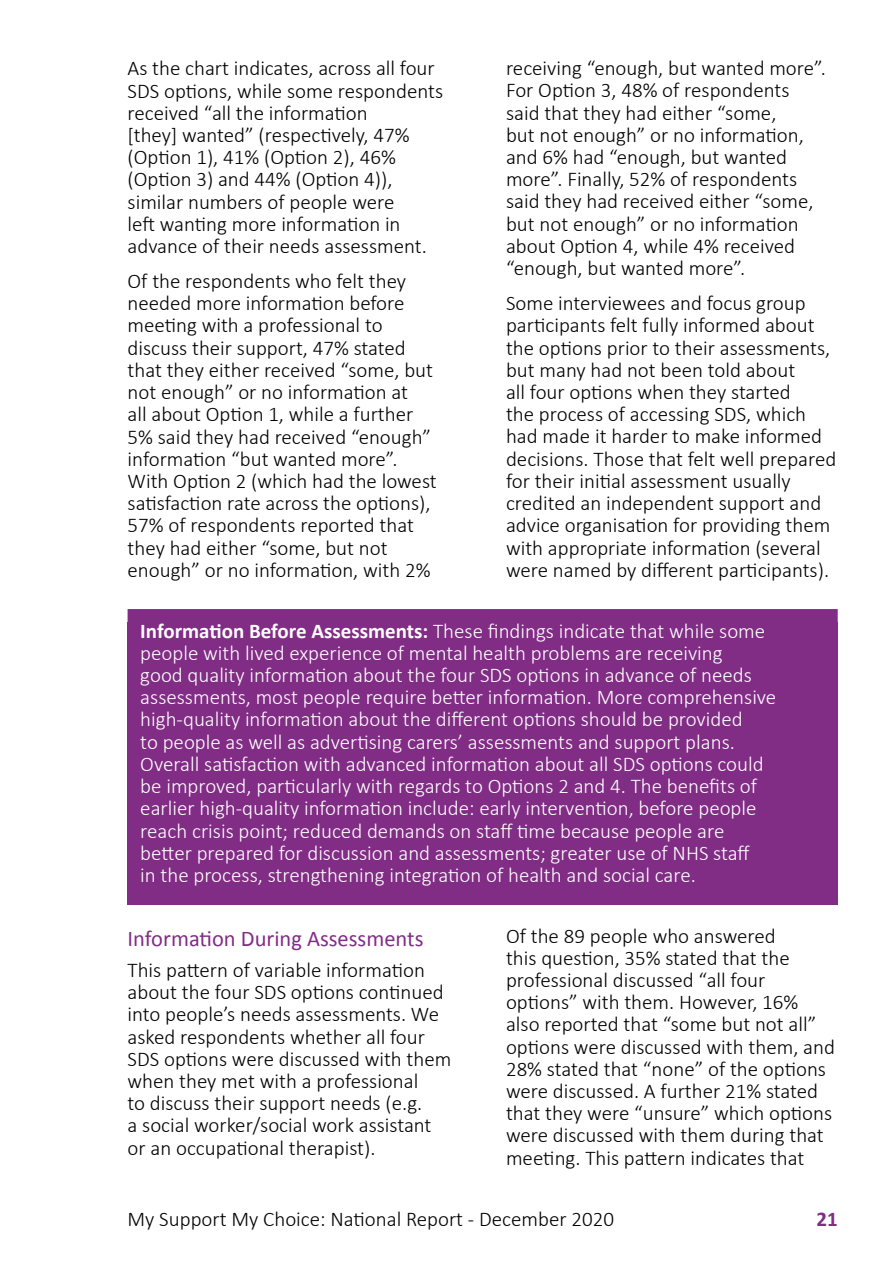
<style>
.page{position:relative;width:893px;height:1263px;background:#fff}
.page>*{position:absolute;margin:0;border:0;box-sizing:border-box;transform-origin:0 0}
.t1{font:22.5px "Calibri";color:#812c85}
.t2{font:300 21px/22.2px "Calibri";color:#000}
.t3{font:300 21px/22.2px "Calibri";color:#fff}
.t4{font:700 21px "Calibri";color:#812c85}
.s1{font-weight:700}
</style>
<div class="page">
<div style="left:128px;top:622px;width:710px;height:282px;background:#812c85"></div>
<div style="left:128px;top:609px;width:710px;height:28px;background:#812c85"></div>
<p class="t2" style="left:128px;top:56px;width:317px">As the chart indicates, across all four SDS options, while some respondents received “all the information<br>[they] wanted” (respectively, 47% (Option 1), 41% (Option 2), 46% (Option 3) and 44% (Option 4)), similar numbers of people were<br>left wanting more information in advance of their needs assessment.</p>
<p class="t2" style="left:128px;top:269px;width:311px">Of the respondents who felt they needed more information before meeting with a professional to discuss their support, 47% stated that they either received “some, but not enough” or no information at<br>all about Option 1, while a further 5% said they had received “enough” information “but wanted more”.<br>With Option 2 (which had the lowest satisfaction rate across the options), 57% of respondents reported that they had either “some, but not enough” or no information, with 2%</p>
<p class="t2" style="left:506px;top:56px;width:321px">receiving “enough, but wanted more”.<br>For Option 3, 48% of respondents said that they had either “some,<br>but not enough” or no information, and 6% had “enough, but wanted more”. Finally, 52% of respondents said they had received either “some, but not enough” or no information about Option 4, while 4% received “enough, but wanted more”.</p>
<p class="t2" style="left:506px;top:291px;width:332px">Some interviewees and focus group participants felt fully informed about the options prior to their assessments, but many had not been told about<br>all four options when they started<br>the process of accessing SDS, which had made it harder to make informed decisions. Those that felt well prepared for their initial assessment usually credited an independent support and advice organisation for providing them with appropriate information (several were named by different participants).</p>
<p class="t3" style="left:140px;top:618px;width:637px"><span class="s1">Information Before Assessments:</span> These findings indicate that while some people with lived experience of mental health problems are receiving<br>good quality information about the four SDS options in advance of needs assessments, most people require better information. More comprehensive high-quality information about the different options should be provided<br>to people as well as advertising carers’ assessments and support plans.<br>Overall satisfaction with advanced information about all SDS options could be improved, particularly with regards to Options 2 and 4. The benefits of earlier high-quality information include: early intervention, before people reach crisis point; reduced demands on staff time because people are better prepared for discussion and assessments; greater use of NHS staff<br>in the process, strengthening integration of health and social care.</p>
<p class="t1" style="left:128px;top:924px;width:298px">Information During Assessments</p>
<p class="t2" style="left:128px;top:958px;width:325px">This pattern of variable information about the four SDS options continued into people’s needs assessments. We asked respondents whether all four SDS options were discussed with them when they met with a professional<br>to discuss their support needs (e.g.<br>a social worker/social work assistant or an occupational therapist).</p>
<p class="t2" style="left:506px;top:923px;width:330px">Of the 89 people who answered<br>this question, 35% stated that the professional discussed “all four options” with them. However, 16% also reported that “some but not all” options were discussed with them, and 28% stated that “none” of the options were discussed. A further 21% stated that they were “unsure” which options were discussed with them during that meeting. This pattern indicates that</p>
<p class="t2" style="left:128px;top:1207px;width:488px">My Support My Choice: National Report - December 2020</p>
<p class="t4" style="left:816px;top:1206px;width:23px">21</p>
</div>
